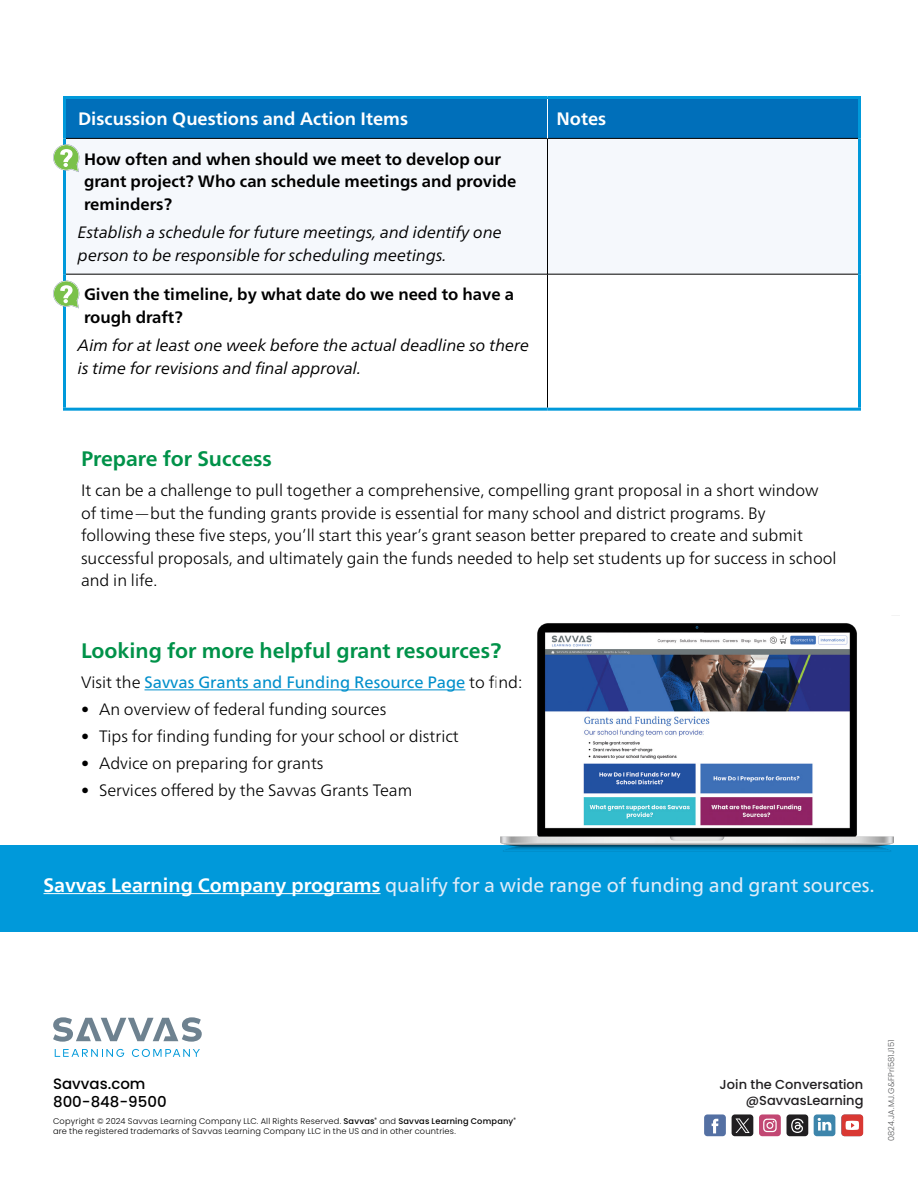
<style>
.page{position:relative;width:918px;height:1188px;background:#fff}
.page>*{position:absolute;margin:0;border:0;box-sizing:border-box;transform-origin:0 0}
.t1{font:700 21px "Frutiger Neue LT Pro";color:#009249}
.t2{font:19.5px "Frutiger Neue LT Pro";color:#dfecf9}
.t3{font:700 18px "Frutiger Neue LT Pro";color:#fff}
.t4{font:300 16.5px/22.5px "Frutiger Neue LT Pro";color:#000}
.t5{font:italic 16.5px/22.5px "Frutiger Neue LT Pro";color:#000}
.t6{font:700 16.5px/22.5px "Frutiger Neue LT Pro";color:#000}
.t7{font:16.5px "Frutiger Neue LT Pro";color:#008fcb}
.t8{font:500 15px/18px "Poppins";color:#000}
.t9{font:500 13.05px/15.6px "Poppins";color:#211f21;text-align:right}
.t10{font:300 8.25px/9.9px "Poppins";letter-spacing:.025em;color:#000}
.t11{font:300 8.25px "Poppins";letter-spacing:.015em;color:#58595b}
.s1{font-weight:300;color:#000}
.s2{font-weight:700;color:#fff}
.s3{font-weight:500}
</style>
<div class="page">
<div style="left:0;top:845px;width:918px;height:87px;background:#0099da"></div>
<div style="left:66px;top:99px;width:792px;height:39px;background:#006fba"></div>
<svg style="left:66px;top:273px;width:792px;height:1px"></svg>
<hr style="left:547px;top:274px;width:1px;height:134px;background:#000">
<hr style="left:547px;top:139px;width:1px;height:135px;background:#000">
<hr style="left:66px;top:138px;width:482px;height:1px;background:#000">
<hr style="left:548px;top:138px;width:310px;height:1px;background:#000">
<hr style="left:66px;top:274px;width:482px;height:1px;background:#000">
<hr style="left:548px;top:274px;width:310px;height:1px;background:#000">
<hr style="left:547px;top:99px;width:1px;height:39px;background:#fff">
<hr style="left:63px;top:96px;width:485px;height:3px;background:#0099da">
<hr style="left:63px;top:99px;width:3px;height:39px;background:#0099da">
<hr style="left:548px;top:96px;width:313px;height:3px;background:#0099da">
<hr style="left:858px;top:99px;width:3px;height:39px;background:#0099da">
<hr style="left:63px;top:138px;width:3px;height:136px;background:#0099da">
<hr style="left:858px;top:138px;width:3px;height:136px;background:#0099da">
<hr style="left:63px;top:274px;width:3px;height:134px;background:#0099da">
<hr style="left:858px;top:274px;width:3px;height:134px;background:#0099da">
<hr style="left:63px;top:408px;width:485px;height:3px;background:#0099da">
<hr style="left:548px;top:408px;width:313px;height:3px;background:#0099da">
<hr style="left:145px;top:689px;width:320px;height:1px;background:#008fcb">
<svg style="left:53px;top:1017px;width:149px;height:25px"></svg>
<svg style="left:55px;top:1049px;width:69px;height:8px"></svg>
<svg style="left:132px;top:1049px;width:68px;height:8px"></svg>
<hr style="left:44px;top:893px;width:337px;height:1px;background:#fff">
<img style="left:500px;top:623px;width:394px;height:229px">
<svg style="left:53px;top:144px;width:27px;height:29px"></svg>
<svg style="left:53px;top:280px;width:27px;height:29px"></svg>
<div style="left:787px;top:1114px;width:21px;height:22px;background:#211f21;border-radius:3px"></div>
<svg style="left:791px;top:1119px;width:13px;height:14px"></svg>
<svg style="left:759px;top:1114px;width:22px;height:22px"></svg>
<svg style="left:704px;top:1114px;width:22px;height:22px"></svg>
<div style="left:732px;top:1114px;width:21px;height:22px;background:#211f21;border-radius:3px"></div>
<svg style="left:735px;top:1119px;width:15px;height:14px"></svg>
<svg style="left:841px;top:1114px;width:22px;height:22px"></svg>
<svg style="left:814px;top:1114px;width:21px;height:22px"></svg>
<p class="t3" style="left:78px;top:108px;width:332px">Discussion Questions and Action Items</p>
<p class="t3" style="left:556px;top:108px;width:51px">Notes</p>
<p class="t6" style="left:84px;top:148px;width:434px">How often and when should we meet to develop our grant project? Who can schedule meetings and provide reminders?</p>
<p class="t5" style="left:78px;top:221px;width:425px">Establish a schedule for future meetings, and identify one person to be responsible for scheduling meetings.</p>
<p class="t6" style="left:84px;top:283px;width:431px">Given the timeline, by what date do we need to have a rough draft?</p>
<p class="t5" style="left:78px;top:334px;width:453px">Aim for at least one week before the actual deadline so there is time for revisions and final approval.</p>
<p class="t1" style="left:81px;top:446px;width:192px">Prepare for Success</p>
<p class="t4" style="left:81px;top:479px;width:757px">It can be a challenge to pull together a comprehensive, compelling grant proposal in a short window of time—but the funding grants provide is essential for many school and district programs. By following these five steps, you’ll start this year’s grant season better prepared to create and submit successful proposals, and ultimately gain the funds needed to help set students up for success in school and in life.</p>
<p class="t1" style="left:81px;top:638px;width:421px">Looking for more helpful grant resources?</p>
<p class="t7" style="left:81px;top:672px;width:443px"><span class="s1">Visit the</span> Savvas Grants and Funding Resource Page <span class="s1">to find:</span></p>
<p class="t4" style="left:81px;top:698px;width:307px">• An overview of federal funding sources</p>
<p class="t4" style="left:81px;top:725px;width:379px">• Tips for finding funding for your school or district</p>
<p class="t4" style="left:81px;top:752px;width:244px">• Advice on preparing for grants</p>
<p class="t4" style="left:81px;top:779px;width:333px">• Services offered by the Savvas Grants Team</p>
<p class="t2" style="left:44px;top:873px;width:832px"><span class="s2">Savvas Learning Company programs</span> qualify for a wide range of funding and grant sources.</p>
<p class="t8" style="left:53px;top:1075px;width:115px">Savvas.com<br>800-848-9500</p>
<p class="t10" style="left:53px;top:1116px;width:464px">Copyright © 2024 Savvas Learning Company LLC. All Rights Reserved. <span class="s3">Savvas</span><sup>®</sup> and <span class="s3">Savvas Learning Company</span><sup>® </sup>are the registered trademarks of Savvas Learning Company LLC in the US and in other countries.</p>
<p class="t9" style="left:720px;top:1077px;width:145px">Join the Conversation @SavvasLearning</p>
<p class="t11" style="left:887px;top:1141px;width:103px;rotate:-90deg">0824.JA.MJ.G&amp;FPri581J151</p>
</div>
